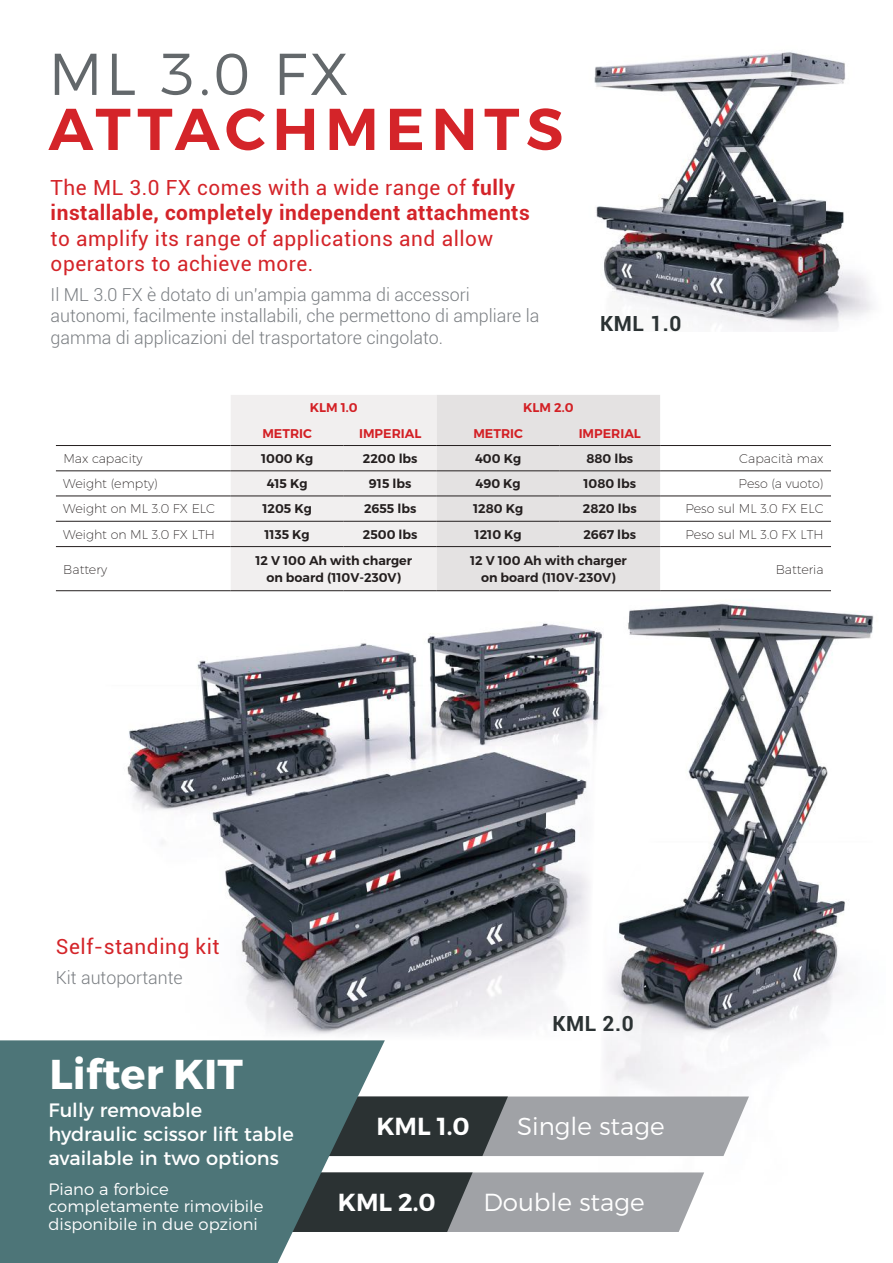
<style>
.page{position:relative;width:893px;height:1263px;background:#fff}
.page>*{position:absolute;margin:0;border:0;box-sizing:border-box;transform-origin:0 0}
.t1{font:600 58.95px "Montserrat";letter-spacing:.11em;color:#d42429}
.t2{font:300 58.95px "Montserrat";color:#63686b}
.t3{font:700 41.7px "Montserrat";color:#fff}
.t4{font:300 24.6px "Montserrat";color:#fff}
.t5{font:600 24.6px "Montserrat";color:#fff}
.t6{font:700 20.85px/25.3px "Roboto";letter-spacing:.025em;color:#d42429}
.t7{font:20.85px/25.3px "Roboto";letter-spacing:.025em;color:#d42429}
.t8{font:700 20.85px "Roboto";letter-spacing:.025em;color:#2b3233}
.t9{font:19.35px/23.9px "Montserrat";color:#fff}
.t10{font:300 17.85px/21.5px "Roboto";color:#7a7e82}
.t11{font:300 16.35px/17.9px "Montserrat";color:#fff}
.t12{font:600 12.6px/16.4px "Montserrat";color:#241f1f;text-align:center}
.t13{font:200 12.6px "Montserrat";color:#241f1f}
.t14{font:600 12.6px "Montserrat";color:#d32025}
.s1{font-weight:400}
</style>
<div class="page">
<img style="left:597px;top:591px;width:277px;height:497px">
<img style="left:594px;top:52px;width:278px;height:280px">
<img style="left:127px;top:600px;width:505px;height:440px">
<svg style="left:385px;top:1096px;width:364px;height:60px;background:#808487"></svg>
<svg style="left:385px;top:1172px;width:319px;height:60px;background:#898c8f"></svg>
<svg style="left:0;top:1040px;width:385px;height:223px;background:#547779"></svg>
<svg style="left:231px;top:395px;width:429px;height:195px"></svg>
<hr style="left:56px;top:445px;width:175px;height:1px;background:#241f1f">
<hr style="left:231px;top:445px;width:113px;height:1px;background:#241f1f">
<hr style="left:344px;top:445px;width:93px;height:1px;background:#241f1f">
<hr style="left:437px;top:445px;width:122px;height:1px;background:#241f1f">
<hr style="left:559px;top:445px;width:101px;height:1px;background:#241f1f">
<hr style="left:660px;top:445px;width:171px;height:1px;background:#241f1f">
<hr style="left:56px;top:471px;width:175px;height:1px;background:#241f1f">
<hr style="left:231px;top:471px;width:113px;height:1px;background:#241f1f">
<hr style="left:344px;top:471px;width:93px;height:1px;background:#241f1f">
<hr style="left:437px;top:471px;width:122px;height:1px;background:#241f1f">
<hr style="left:559px;top:471px;width:101px;height:1px;background:#241f1f">
<hr style="left:660px;top:471px;width:171px;height:1px;background:#241f1f">
<hr style="left:56px;top:496px;width:175px;height:1px;background:#241f1f">
<hr style="left:231px;top:496px;width:113px;height:1px;background:#241f1f">
<hr style="left:344px;top:496px;width:93px;height:1px;background:#241f1f">
<hr style="left:437px;top:496px;width:122px;height:1px;background:#241f1f">
<hr style="left:559px;top:496px;width:101px;height:1px;background:#241f1f">
<hr style="left:660px;top:496px;width:171px;height:1px;background:#241f1f">
<hr style="left:56px;top:521px;width:175px;height:1px;background:#241f1f">
<hr style="left:231px;top:521px;width:113px;height:1px;background:#241f1f">
<hr style="left:344px;top:521px;width:93px;height:1px;background:#241f1f">
<hr style="left:437px;top:521px;width:122px;height:1px;background:#241f1f">
<hr style="left:559px;top:521px;width:101px;height:1px;background:#241f1f">
<hr style="left:660px;top:521px;width:171px;height:1px;background:#241f1f">
<hr style="left:56px;top:546px;width:175px;height:1px;background:#241f1f">
<hr style="left:231px;top:546px;width:113px;height:1px;background:#241f1f">
<hr style="left:344px;top:546px;width:93px;height:1px;background:#241f1f">
<hr style="left:437px;top:546px;width:122px;height:1px;background:#241f1f">
<hr style="left:559px;top:546px;width:101px;height:1px;background:#241f1f">
<hr style="left:660px;top:546px;width:171px;height:1px;background:#241f1f">
<hr style="left:56px;top:590px;width:175px;height:1px;background:#241f1f">
<hr style="left:231px;top:590px;width:113px;height:1px;background:#241f1f">
<hr style="left:344px;top:590px;width:93px;height:1px;background:#241f1f">
<hr style="left:437px;top:590px;width:122px;height:1px;background:#241f1f">
<hr style="left:559px;top:590px;width:101px;height:1px;background:#241f1f">
<hr style="left:660px;top:590px;width:171px;height:1px;background:#241f1f">
<h1 class="t2" style="left:49px;top:47px;width:302px">ML 3.0 FX</h1>
<h1 class="t1" style="left:49px;top:104px;width:516px">ATTACHMENTS</h1>
<h3 class="t6" style="left:51px;top:177px;width:481px"><span class="s1">The ML 3.0 FX comes with a wide range of</span> fully installable, completely independent attachments</h3>
<h3 class="t7" style="left:51px;top:227px;width:444px">to amplify its range of applications and allow operators to achieve more.</h3>
<h3 class="t10" style="left:51px;top:285px;width:490px">Il ML 3.0 FX è dotato di un’ampia gamma di accessori autonomi, facilmente installabili, che permettono di ampliare la gamma di applicazioni del trasportatore cingolato.</h3>
<h3 class="t8" style="left:600px;top:315px;width:83px">KML 1.0</h3>
<p class="t14" style="left:310px;top:403px;width:49px">KLM 1.0</p>
<p class="t14" style="left:523px;top:403px;width:52px">KLM 2.0</p>
<p class="t14" style="left:262px;top:428px;width:51px">METRIC</p>
<p class="t14" style="left:359px;top:428px;width:64px">IMPERIAL</p>
<p class="t14" style="left:473px;top:428px;width:51px">METRIC</p>
<p class="t14" style="left:579px;top:428px;width:64px">IMPERIAL</p>
<p class="t13" style="left:63px;top:454px;width:81px">Max capacity</p>
<p class="t12" style="left:261px;top:451px;width:54px">1000 Kg</p>
<p class="t12" style="left:363px;top:451px;width:56px">2200 lbs</p>
<p class="t12" style="left:475px;top:451px;width:48px">400 Kg</p>
<p class="t12" style="left:586px;top:451px;width:48px">880 lbs</p>
<p class="t13" style="left:739px;top:454px;width:86px">Capacità max</p>
<p class="t13" style="left:63px;top:479px;width:96px">Weight (empty)</p>
<p class="t12" style="left:267px;top:476px;width:42px">415 Kg</p>
<p class="t12" style="left:369px;top:476px;width:44px">915 lbs</p>
<p class="t12" style="left:476px;top:476px;width:47px">490 Kg</p>
<p class="t12" style="left:583px;top:476px;width:54px">1080 lbs</p>
<p class="t13" style="left:739px;top:479px;width:86px">Peso (a vuoto)</p>
<p class="t13" style="left:63px;top:504px;width:153px">Weight on ML 3.0 FX ELC</p>
<p class="t12" style="left:262px;top:502px;width:51px">1205 Kg</p>
<p class="t12" style="left:364px;top:502px;width:54px">2655 lbs</p>
<p class="t12" style="left:473px;top:502px;width:52px">1280 Kg</p>
<p class="t12" style="left:583px;top:502px;width:55px">2820 lbs</p>
<p class="t13" style="left:685px;top:504px;width:140px">Peso sul ML 3.0 FX ELC</p>
<p class="t13" style="left:63px;top:529px;width:153px">Weight on ML 3.0 FX LTH</p>
<p class="t12" style="left:265px;top:527px;width:47px">1135 Kg</p>
<p class="t12" style="left:363px;top:527px;width:56px">2500 lbs</p>
<p class="t12" style="left:475px;top:527px;width:49px">1210 Kg</p>
<p class="t12" style="left:583px;top:527px;width:54px">2667 lbs</p>
<p class="t13" style="left:685px;top:529px;width:140px">Peso sul ML 3.0 FX LTH</p>
<p class="t13" style="left:63px;top:564px;width:45px">Battery</p>
<p class="t12" style="left:255px;top:553px;width:158px">12 V 100 Ah with charger on board (110V-230V)</p>
<p class="t12" style="left:470px;top:553px;width:158px">12 V 100 Ah with charger on board (110V-230V)</p>
<p class="t13" style="left:776px;top:564px;width:49px">Batteria</p>
<h3 class="t7" style="left:56px;top:935px;width:165px">Self-standing kit</h3>
<h3 class="t10" style="left:56px;top:968px;width:128px">Kit autoportante</h3>
<h2 class="t3" style="left:50px;top:1057px;width:195px">Lifter KIT</h2>
<h3 class="t9" style="left:49px;top:1100px;width:247px">Fully removable hydraulic scissor lift table available in two options</h3>
<p class="t11" style="left:49px;top:1180px;width:216px">Piano a forbice completamente rimovibile disponibile in due opzioni</p>
<h3 class="t8" style="left:552px;top:1015px;width:83px">KML 2.0</h3>
<h3 class="t5" style="left:376px;top:1116px;width:95px">KML 1.0</h3>
<h3 class="t4" style="left:517px;top:1114px;width:149px">Single stage</h3>
<h3 class="t5" style="left:338px;top:1191px;width:99px">KML 2.0</h3>
<h3 class="t4" style="left:483px;top:1190px;width:163px">Double stage</h3>
</div>
